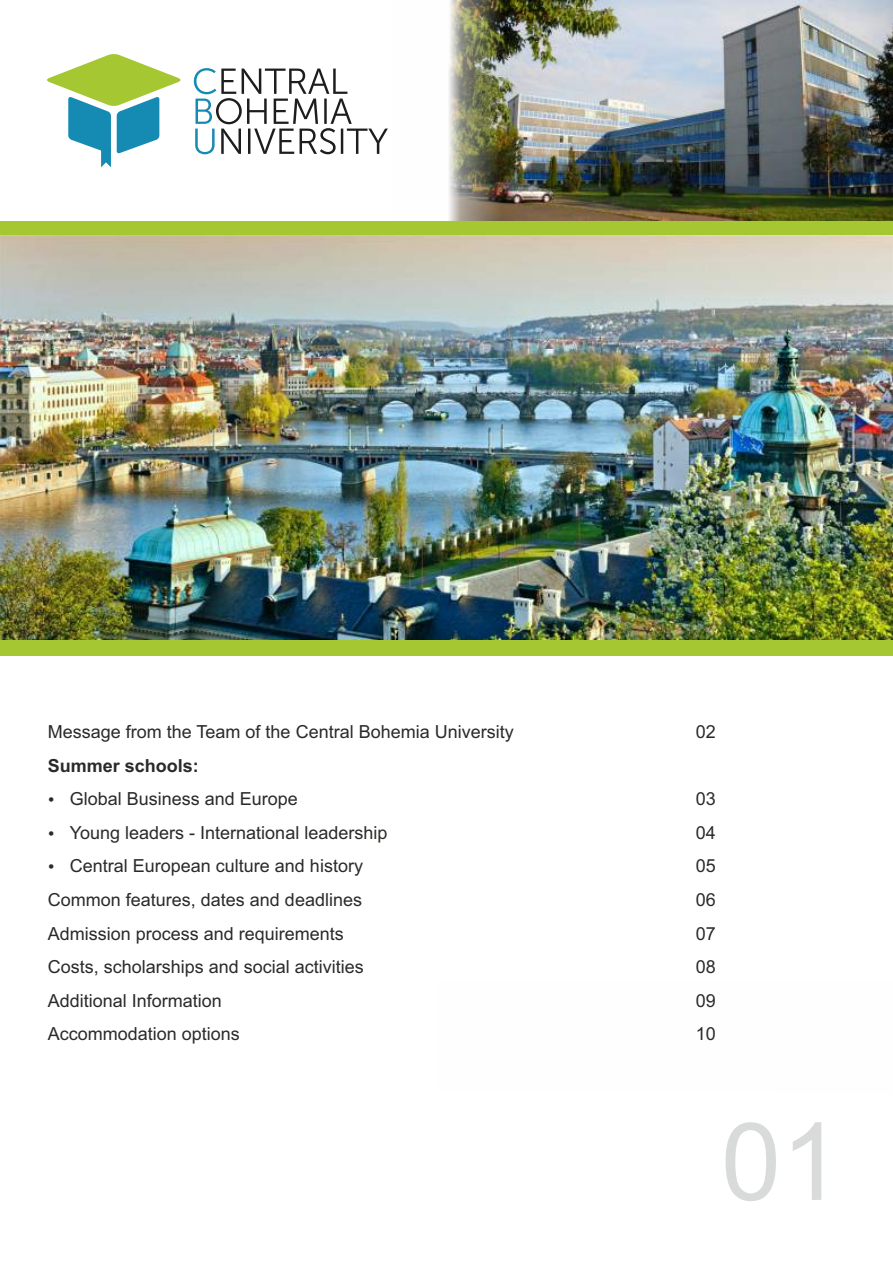
<style>
.page{position:relative;width:893px;height:1263px;background:#fff}
.page>*{position:absolute;margin:0;border:0;box-sizing:border-box;transform-origin:0 0}
.t1{font:108px "Arial";color:#d9dada}
.t2{font:18px "Arial";color:#2b2a29}
.t3{font:700 18px "Arial";color:#2b2a29}
</style>
<div class="page">
<img style="left:517px;top:0;width:376px;height:221px">
<img style="left:449px;top:0;width:68px;height:221px">
<svg style="left:194px;top:68px;width:194px;height:86px"></svg>
<svg style="left:47px;top:54px;width:134px;height:113px"></svg>
<div style="left:0;top:221px;width:893px;height:16px;background:#a4c732"></div>
<div style="left:0;top:640px;width:893px;height:16px;background:#a4c732"></div>
<img style="left:0;top:235px;width:892px;height:405px">
<p class="t2" style="left:48px;top:725px;width:467px">Message from the Team of the Central Bohemia University</p>
<p class="t2" style="left:696px;top:725px;width:22px">02</p>
<p class="t3" style="left:48px;top:758px;width:153px">Summer schools:</p>
<p class="t2" style="left:70px;top:792px;width:230px">Global Business and Europe</p>
<p class="t2" style="left:696px;top:792px;width:22px">03</p>
<p class="t2" style="left:70px;top:826px;width:319px">Young leaders - International leadership</p>
<p class="t2" style="left:696px;top:826px;width:22px">04</p>
<p class="t2" style="left:70px;top:859px;width:295px">Central European culture and history</p>
<p class="t2" style="left:696px;top:859px;width:22px">05</p>
<p class="t2" style="left:48px;top:893px;width:316px">Common features, dates and deadlines</p>
<p class="t2" style="left:696px;top:893px;width:22px">06</p>
<p class="t2" style="left:48px;top:926px;width:298px">Admission process and requirements</p>
<p class="t2" style="left:696px;top:926px;width:22px">07</p>
<p class="t2" style="left:48px;top:960px;width:318px">Costs, scholarships and social activities</p>
<p class="t2" style="left:696px;top:960px;width:22px">08</p>
<p class="t2" style="left:48px;top:994px;width:176px">Additional Information</p>
<p class="t2" style="left:696px;top:994px;width:22px">09</p>
<p class="t2" style="left:48px;top:1027px;width:194px">Accommodation options</p>
<p class="t2" style="left:696px;top:1027px;width:22px">10</p>
<h1 class="t1" style="left:721px;top:1121px;width:122px">01</h1>
</div>
